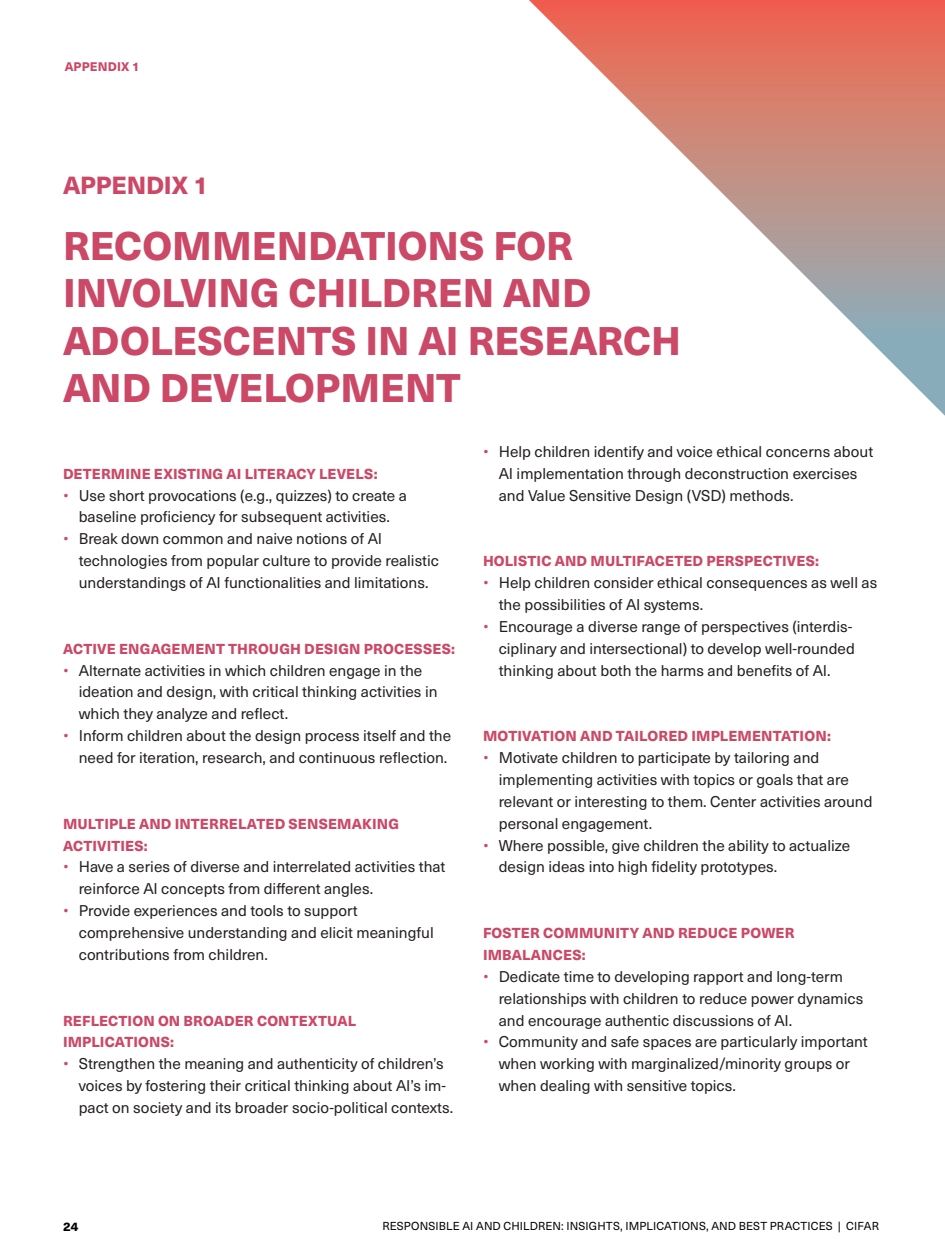
<style>
.page{position:relative;width:945px;height:1260px;background:#fff}
.page>*{position:absolute;margin:0;border:0;box-sizing:border-box;transform-origin:0 0}
.t1{font:800 39.2px/47.4px "Neue Haas Unica Pro";color:#cb4866}
.t2{font:800 24.32px "Neue Haas Unica Pro";letter-spacing:-.01em;color:#cb4866}
.t3{font:15.4px/21.9px "Neue Haas Unica Pro";color:#241f21}
.t4{font:800 14.17px/21.9px "Neue Haas Unica Pro";letter-spacing:.01em;color:#cb4866}
.t5{font:800 12.25px "Neue Haas Unica Pro";letter-spacing:.015em;color:#cb4866}
.t6{font:800 12.25px "Neue Haas Unica Pro";color:#000}
.t7{font:11.38px "Neue Haas Unica Pro";letter-spacing:.015em;color:#000}
.s1{color:#cb4866}
</style>
<div class="page">
<svg style="left:529px;top:0;width:416px;height:416px"></svg>
<p class="t5" style="left:65px;top:59px;width:77px">APPENDIX 1</p>
<p class="t2" style="left:63px;top:170px;width:147px">APPENDIX 1</p>
<h1 class="t1" style="left:63px;top:223px;width:619px">RECOMMENDATIONS FOR<br>INVOLVING CHILDREN AND<br>ADOLESCENTS IN AI RESEARCH<br>AND DEVELOPMENT</h1>
<p class="t4" style="left:63px;top:463px;width:316px">DETERMINE EXISTING AI LITERACY LEVELS:</p>
<p class="t3" style="left:64px;top:484px;width:345px;text-align:center"><span class="s1">•</span> Use short provocations (e.g., quizzes) to create a baseline profciency for subsequent activities.</p>
<p class="t3" style="left:79px;top:528px;width:362px;text-indent:-15px"><span class="s1">•</span> Break down common and naive notions of AI technologies from popular culture to provide realistic understandings of AI functionalities and limitations.</p>
<p class="t4" style="left:63px;top:638px;width:394px">ACTIVE ENGAGEMENT THROUGH DESIGN PROCESSES:</p>
<p class="t3" style="left:79px;top:659px;width:360px;text-indent:-15px"><span class="s1">•</span> Alternate activities in which children engage in the ideation and design, with critical thinking activities in which they analyze and refect.</p>
<p class="t3" style="left:64px;top:725px;width:389px;text-align:right"><span class="s1">•</span> Inform children about the design process itself and the need for iteration, research, and continuous refection.</p>
<p class="t4" style="left:63px;top:813px;width:338px">MULTIPLE AND INTERRELATED SENSEMAKING<br>ACTIVITIES:</p>
<p class="t3" style="left:79px;top:856px;width:368px;text-indent:-15px"><span class="s1">•</span> Have a series of diverse and interrelated activities that reinforce AI concepts from diferent angles.</p>
<p class="t3" style="left:79px;top:900px;width:357px;text-indent:-15px"><span class="s1">•</span> Provide experiences and tools to support comprehensive understanding and elicit meaningful contributions from children.</p>
<p class="t4" style="left:63px;top:1010px;width:294px">REFLECTION ON BROADER CONTEXTUAL<br>IMPLICATIONS:</p>
<p class="t3" style="left:79px;top:1053px;width:376px;text-indent:-15px"><span class="s1">•</span> Strengthen the meaning and authenticity of children’s voices by fostering their critical thinking about AI’s im&shy;pact on society and its broader socio-political contexts.</p>
<p class="t3" style="left:499px;top:441px;width:376px;text-indent:-15px"><span class="s1">•</span> Help children identify and voice ethical concerns about<br>AI implementation through deconstruction exercises and Value Sensitive Design (VSD) methods.</p>
<p class="t4" style="left:483px;top:550px;width:338px">HOLISTIC AND MULTIFACETED PERSPECTIVES:</p>
<p class="t3" style="left:499px;top:572px;width:380px;text-indent:-15px"><span class="s1">•</span> Help children consider ethical consequences as well as the possibilities of AI systems.</p>
<p class="t3" style="left:499px;top:616px;width:358px;text-indent:-15px"><span class="s1">•</span> Encourage a diverse range of perspectives (interdis&shy;ciplinary and intersectional) to develop well-rounded thinking about both the harms and benefts of AI.</p>
<p class="t4" style="left:483px;top:725px;width:349px">MOTIVATION AND TAILORED IMPLEMENTATION:</p>
<p class="t3" style="left:499px;top:747px;width:375px;text-indent:-15px"><span class="s1">•</span> Motivate children to participate by tailoring and implementing activities with topics or goals that are relevant or interesting to them. Center activities around personal engagement.</p>
<p class="t3" style="left:499px;top:834px;width:353px;text-indent:-15px"><span class="s1">•</span> Where possible, give children the ability to actualize design ideas into high fdelity prototypes.</p>
<p class="t4" style="left:483px;top:922px;width:313px">FOSTER COMMUNITY AND REDUCE POWER<br>IMBALANCES:</p>
<p class="t3" style="left:499px;top:966px;width:366px;text-indent:-15px"><span class="s1">•</span> Dedicate time to developing rapport and long-term relationships with children to reduce power dynamics and encourage authentic discussions of AI.</p>
<p class="t3" style="left:499px;top:1031px;width:370px;text-indent:-15px"><span class="s1">•</span> Community and safe spaces are particularly important when working with marginalized/minority groups or when dealing with sensitive topics.</p>
<p class="t6" style="left:63px;top:1219px;width:17px">24</p>
<p class="t7" style="left:382px;top:1220px;width:498px">RESPONSIBLE AI AND CHILDREN: INSIGHTS, IMPLICATIONS, AND BEST PRACTICES | CIFAR</p>
</div>
